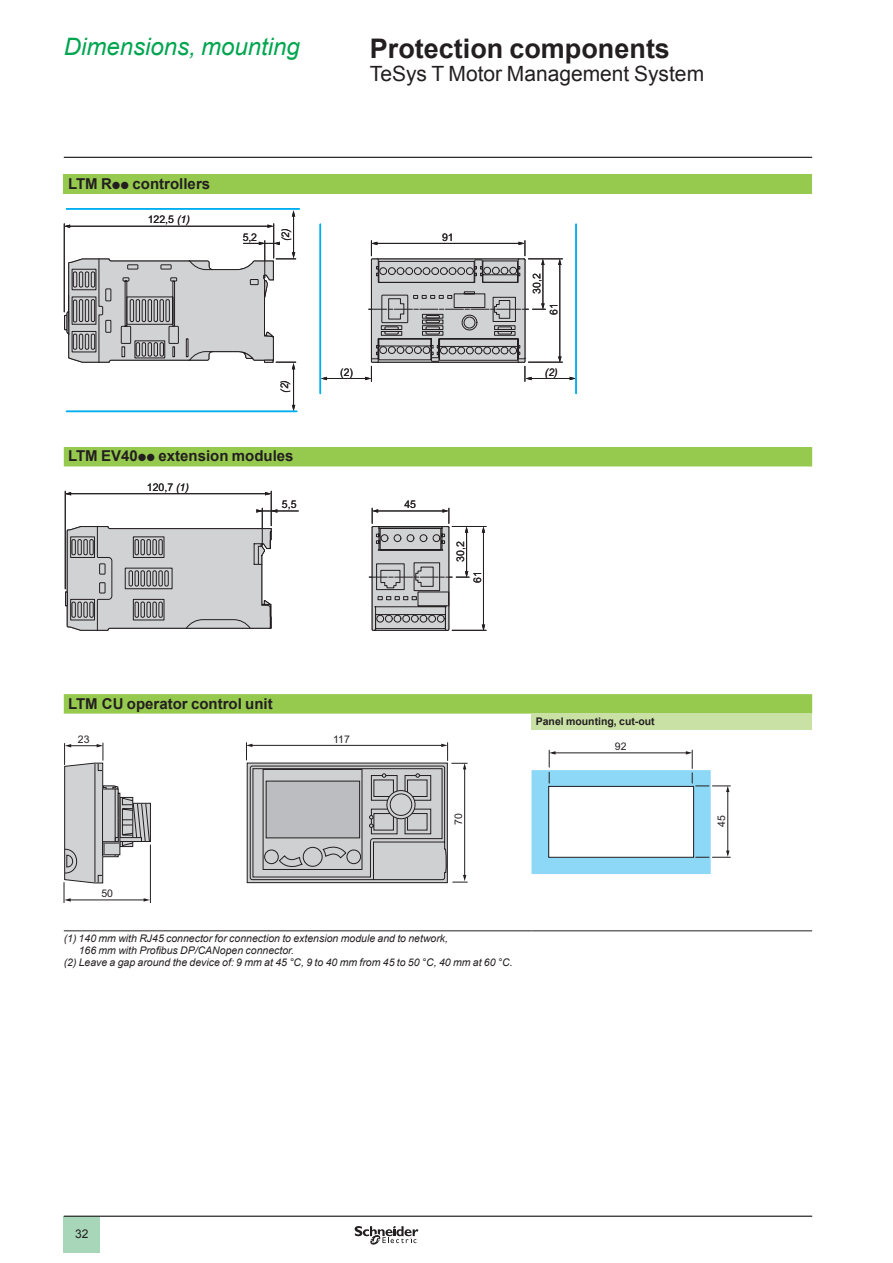
<style>
.page{position:relative;width:893px;height:1263px;background:#fff}
.page>*{position:absolute;margin:0;border:0;box-sizing:border-box;transform-origin:0 0}
.t1{font:700 27px "Arial";color:#231f20}
.t2{font:italic 24px "Arial";color:#00a54f}
.t3{font:21px "Arial";color:#231f20}
.t4{font:700 15px "Arial";color:#231f20}
.t5{font:12px "Arial";color:#231f20}
.t6{font:10.65px "Arial";color:#231f20}
.t7{font:italic 10.5px "Arial";color:#231f20}
.t8{font:10.5px "Arial";color:#231f20}
.t9{font:700 10.5px "Arial";color:#231f20}
.s1{font-family:"Graph Schneider"}
.s2{font-style:italic}
</style>
<div class="page">
<hr style="left:64px;top:157px;width:748px;height:1px;background:#231f20">
<div style="left:63px;top:1217px;width:37px;height:36px;background:#a7d7b8"></div>
<hr style="left:64px;top:1215px;width:748px;height:2px;background:#231f20">
<svg style="left:355px;top:1226px;width:63px;height:19px"></svg>
<div style="left:64px;top:174px;width:748px;height:20px;background:#96ca4e"></div>
<svg style="left:64px;top:447px;width:748px;height:267px"></svg>
<div style="left:531px;top:714px;width:281px;height:16px;background:#c9e1a4"></div>
<hr style="left:64px;top:930px;width:467px;height:1px;background:#231f20">
<hr style="left:531px;top:930px;width:281px;height:1px;background:#231f20">
<div style="left:119px;top:803px;width:32px;height:39px;border:1px solid #231f20"></div>
<hr style="left:150px;top:845px;width:1px;height:57px;background:#231f20">
<svg style="left:64px;top:743px;width:86px;height:159px"></svg>
<svg style="left:246px;top:743px;width:221px;height:140px"></svg>
<svg style="left:531px;top:750px;width:199px;height:124px"></svg>
<svg style="left:296px;top:258px;width:230px;height:105px"></svg>
<hr style="left:67px;top:226px;width:204px;height:1px;background:#231f20">
<svg style="left:267px;top:224px;width:6px;height:4px"></svg>
<hr style="left:243px;top:243px;width:35px;height:1px;background:#231f20">
<svg style="left:274px;top:242px;width:6px;height:3px"></svg>
<hr style="left:375px;top:243px;width:145px;height:1px;background:#231f20">
<hr style="left:64px;top:224px;width:1px;height:88px;background:#231f20">
<hr style="left:273px;top:224px;width:1px;height:34px;background:#231f20">
<hr style="left:264px;top:241px;width:1px;height:37px;background:#231f20">
<svg style="left:371px;top:241px;width:6px;height:15px"></svg>
<svg style="left:518px;top:241px;width:8px;height:15px"></svg>
<hr style="left:325px;top:378px;width:41px;height:1px;background:#231f20">
<svg style="left:365px;top:366px;width:7px;height:15px"></svg>
<svg style="left:321px;top:377px;width:6px;height:3px"></svg>
<hr style="left:529px;top:378px;width:42px;height:1px;background:#231f20">
<svg style="left:570px;top:377px;width:5px;height:3px"></svg>
<svg style="left:525px;top:366px;width:7px;height:15px"></svg>
<hr style="left:560px;top:264px;width:1px;height:95px;background:#231f20">
<svg style="left:558px;top:260px;width:3px;height:5px"></svg>
<svg style="left:558px;top:356px;width:3px;height:6px"></svg>
<hr style="left:528px;top:259px;width:34px;height:1px;background:#231f20">
<hr style="left:528px;top:362px;width:34px;height:1px;background:#231f20">
<hr style="left:543px;top:264px;width:1px;height:41px;background:#231f20">
<svg style="left:541px;top:259px;width:4px;height:6px"></svg>
<hr style="left:293px;top:215px;width:1px;height:39px;background:#231f20">
<svg style="left:292px;top:210px;width:3px;height:7px"></svg>
<hr style="left:293px;top:368px;width:1px;height:39px;background:#231f20">
<svg style="left:64px;top:252px;width:232px;height:117px"></svg>
<svg style="left:292px;top:405px;width:3px;height:6px"></svg>
<svg style="left:369px;top:296px;width:176px;height:26px"></svg>
<hr style="left:575px;top:224px;width:2px;height:169px;background:#00aeef">
<hr style="left:320px;top:224px;width:1px;height:169px;background:#00aeef">
<hr style="left:67px;top:208px;width:232px;height:2px;background:#00aeef">
<hr style="left:67px;top:411px;width:230px;height:1px;background:#00aeef">
<hr style="left:66px;top:493px;width:204px;height:1px;background:#231f20">
<svg style="left:265px;top:492px;width:6px;height:3px"></svg>
<hr style="left:65px;top:491px;width:1px;height:98px;background:#231f20">
<hr style="left:271px;top:491px;width:1px;height:35px;background:#231f20">
<hr style="left:483px;top:531px;width:1px;height:96px;background:#231f20">
<svg style="left:482px;top:527px;width:3px;height:6px"></svg>
<svg style="left:482px;top:625px;width:3px;height:5px"></svg>
<hr style="left:452px;top:526px;width:34px;height:1px;background:#231f20">
<hr style="left:452px;top:630px;width:34px;height:1px;background:#231f20">
<svg style="left:65px;top:508px;width:404px;height:123px"></svg>
<h2 class="t2" style="left:64px;top:31px;width:238px">Dimensions, mounting</h2>
<h3 class="t4" style="left:68px;top:174px;width:144px">LTM R<span class="s1">pp</span> controllers</h3>
<p class="t8" style="left:148px;top:213px;width:44px">122,5 <span class="s2">(1)</span></p>
<h1 class="t1" style="left:370px;top:30px;width:302px">Protection components</h1>
<h3 class="t3" style="left:370px;top:59px;width:336px">TeSys T Motor Management System</h3>
<p class="t7" style="left:279px;top:241px;width:15px;rotate:-90deg">(2)</p>
<p class="t8" style="left:243px;top:230px;width:16px">5,2</p>
<p class="t8" style="left:442px;top:230px;width:13px">91</p>
<p class="t8" style="left:530px;top:294px;width:22px;rotate:-90deg">30,2</p>
<p class="t8" style="left:547px;top:315px;width:13px;rotate:-90deg">61</p>
<p class="t7" style="left:278px;top:393px;width:15px;rotate:-90deg">(2)</p>
<h3 class="t4" style="left:68px;top:446px;width:227px">LTM EV40<span class="s1">pp</span> extension modules</h3>
<p class="t6" style="left:147px;top:480px;width:44px">120,7 <span class="s2">(1)</span></p>
<p class="t8" style="left:340px;top:365px;width:14px">(2)</p>
<p class="t7" style="left:545px;top:365px;width:14px">(2)</p>
<p class="t6" style="left:282px;top:498px;width:16px">5,5</p>
<p class="t6" style="left:404px;top:498px;width:13px">45</p>
<p class="t8" style="left:454px;top:561px;width:22px;rotate:-90deg">30,2</p>
<p class="t8" style="left:470px;top:583px;width:13px;rotate:-90deg">61</p>
<h3 class="t4" style="left:68px;top:693px;width:206px">LTM CU operator control unit</h3>
<p class="t8" style="left:78px;top:733px;width:13px">23</p>
<p class="t8" style="left:333px;top:732px;width:18px">117</p>
<p class="t8" style="left:452px;top:825px;width:13px;rotate:-90deg">70</p>
<p class="t9" style="left:536px;top:715px;width:120px">Panel mounting, cut-out</p>
<p class="t8" style="left:615px;top:740px;width:13px">92</p>
<p class="t8" style="left:101px;top:887px;width:13px">50</p>
<p class="t7" style="left:64px;top:932px;width:386px">(1) 140 mm with RJ45 connector for connection to extension module and to network,</p>
<p class="t7" style="left:79px;top:944px;width:217px">166 mm with Profibus DP/CANopen connector.</p>
<p class="t7" style="left:64px;top:956px;width:450px">(2) Leave a gap around the device of: 9 mm at 45 °C, 9 to 40 mm from 45 to 50 °C, 40 mm at 60 °C.</p>
<p class="t8" style="left:715px;top:827px;width:13px;rotate:-90deg">45</p>
<p class="t5" style="left:75px;top:1225px;width:14px">32</p>
</div>
